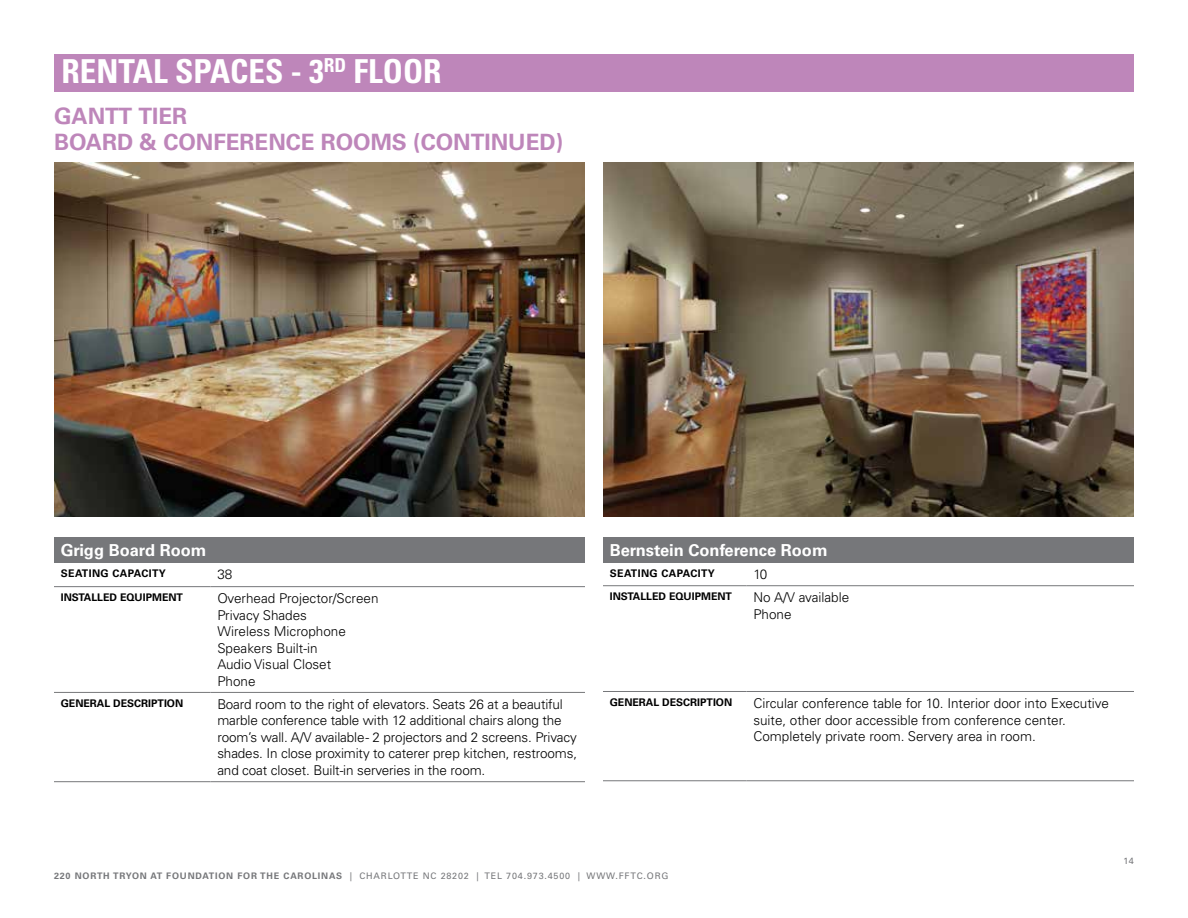
<style>
.page{position:relative;width:1188px;height:918px;background:#fff}
.page>*{position:absolute;margin:0;border:0;box-sizing:border-box;transform-origin:0 0}
.t1{font:700 condensed 33px "Univers LT Pro";color:#fff}
.t2{font:700 22.5px/25.5px "Univers LT Pro 65";color:#be86ba}
.t3{font:700 16.5px "Univers LT Pro 65";color:#fff}
.t4{font:300 13.5px/16.5px "Univers LT Pro 45";letter-spacing:-.01em;color:#000}
.t5{font:700 10.5px "Univers LT Pro 65";color:#000}
.t6{font:700 10.5px "Univers LT Pro 65";letter-spacing:.04em;color:#000}
.t7{font:9px "Univers LT Pro 55 Roman";letter-spacing:.09em;color:#76777a}
.s1{font-family:"Univers LT Pro 65";font-weight:700}
</style>
<div class="page">
<div style="left:54px;top:537px;width:531px;height:25px;background:#76777a"></div>
<hr style="left:54px;top:586px;width:157px;height:1px;background:#76777a">
<hr style="left:211px;top:586px;width:374px;height:1px;background:#76777a">
<hr style="left:54px;top:692px;width:157px;height:1px;background:#76777a">
<hr style="left:211px;top:692px;width:374px;height:1px;background:#76777a">
<hr style="left:54px;top:781px;width:157px;height:1px;background:#76777a">
<hr style="left:211px;top:781px;width:374px;height:1px;background:#76777a">
<div style="left:603px;top:537px;width:531px;height:25px;background:#76777a"></div>
<hr style="left:603px;top:585px;width:144px;height:1px;background:#76777a">
<hr style="left:747px;top:585px;width:387px;height:1px;background:#76777a">
<hr style="left:603px;top:691px;width:144px;height:1px;background:#76777a">
<hr style="left:747px;top:691px;width:387px;height:1px;background:#76777a">
<hr style="left:603px;top:780px;width:144px;height:1px;background:#76777a">
<hr style="left:747px;top:780px;width:387px;height:1px;background:#76777a">
<img style="left:54px;top:162px;width:531px;height:354px">
<img style="left:603px;top:162px;width:531px;height:354px">
<div style="left:54px;top:54px;width:1080px;height:38px;background:#be86ba"></div>
<h1 class="t1" style="left:62px;top:51px;width:381px">RENTAL SPACES - 3<sup>RD</sup> FLOOR</h1>
<h2 class="t2" style="left:54px;top:104px;width:511px">GANTT TIER<br>BOARD &amp; CONFERENCE ROOMS (CONTINUED)</h2>
<p class="t3" style="left:61px;top:540px;width:147px">Grigg Board Room</p>
<p class="t6" style="left:61px;top:567px;width:107px">SEATING CAPACITY</p>
<p class="t4" style="left:217px;top:566px;width:17px">38</p>
<p class="t5" style="left:61px;top:591px;width:124px">INSTALLED EQUIPMENT</p>
<p class="t4" style="left:217px;top:590px;width:163px">Overhead Projector/Screen<br>Privacy Shades<br>Wireless Microphone<br>Speakers Built-in<br>Audio Visual Closet<br>Phone</p>
<p class="t5" style="left:61px;top:697px;width:124px">GENERAL DESCRIPTION</p>
<p class="t4" style="left:217px;top:696px;width:361px">Board room to the right of elevators. Seats 26 at a beautiful marble conference table with 12 additional chairs along the room’s wall. A/V available - 2 projectors and 2 screens. Privacy shades. In close proximity to caterer prep kitchen, restrooms, and coat closet. Built-in serveries in the room.</p>
<p class="t3" style="left:610px;top:540px;width:219px">Bernstein Conference Room</p>
<p class="t6" style="left:610px;top:567px;width:107px">SEATING CAPACITY</p>
<p class="t4" style="left:753px;top:566px;width:15px">10</p>
<p class="t5" style="left:610px;top:590px;width:124px">INSTALLED EQUIPMENT</p>
<p class="t4" style="left:753px;top:589px;width:97px">No A/V available<br>Phone</p>
<p class="t5" style="left:610px;top:696px;width:124px">GENERAL DESCRIPTION</p>
<p class="t4" style="left:753px;top:695px;width:357px">Circular conference table for 10. Interior door into Executive suite, other door accessible from conference center.<br>Completely private room. Servery area in room.</p>
<p class="t7" style="left:54px;top:870px;width:616px"><span class="s1">220 NORTH TRYON AT FOUNDATION FOR THE CAROLINAS</span> | CHARLOTTE NC 28202 | TEL 704.973.4500 | WWW.FFTC.ORG</p>
<p class="t7" style="left:1123px;top:855px;width:12px">14</p>
</div>
